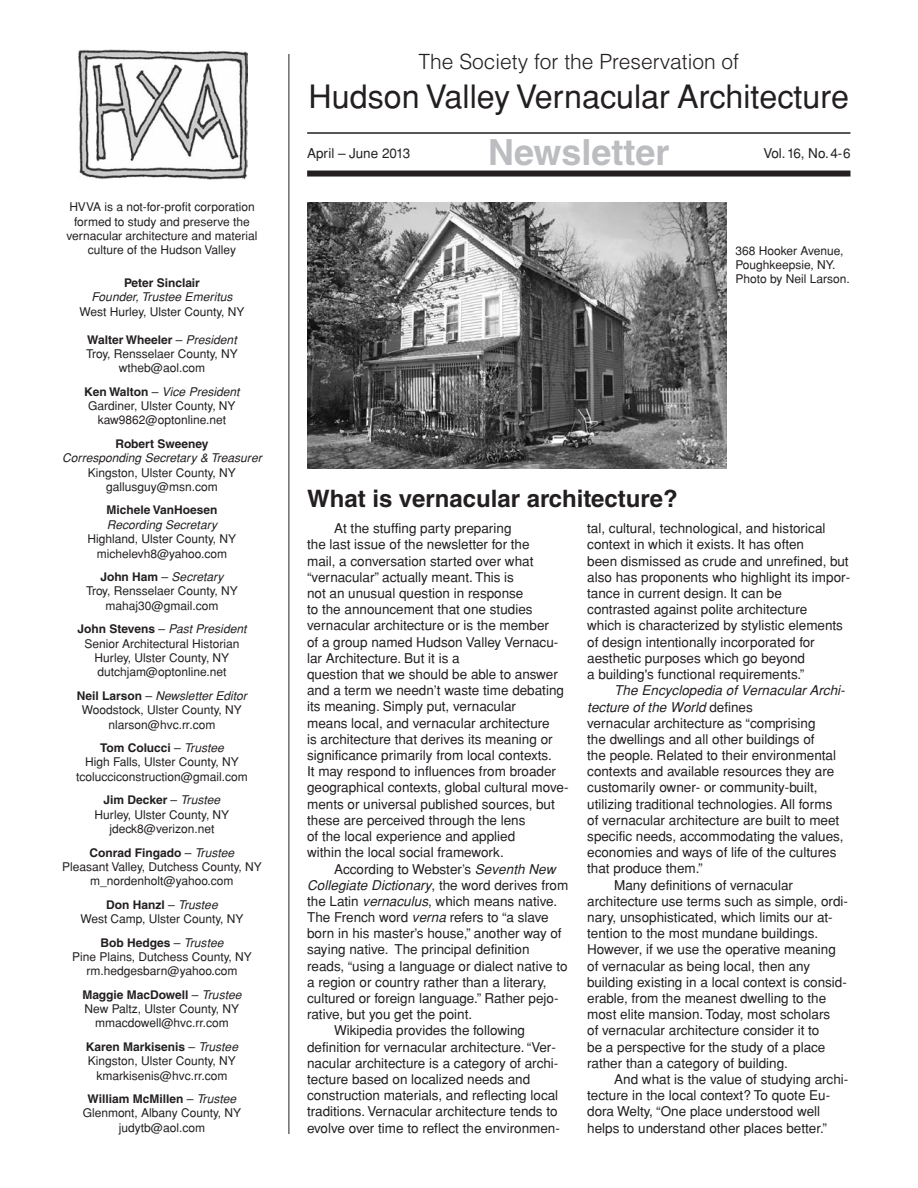
<style>
.page{position:relative;width:918px;height:1188px;background:#fff}
.page>*{position:absolute;margin:0;border:0;box-sizing:border-box;transform-origin:0 0}
.t1{font:700 36px "Helvetica";color:#bcbdc0}
.t2{font:32.25px "Helvetica";color:#231f20}
.t3{font:700 24px "Helvetica";color:#231f20}
.t4{font:300 21px "Helvetica";color:#231f20}
.t5{font:13.5px/16.2px "Helvetica";color:#231f20}
.t6{font:italic 13.5px "Helvetica";letter-spacing:.005em;color:#231f20}
.t7{font:12px/14.4px "Helvetica";color:#231f20;text-align:center}
.t8{font:italic 12px "Helvetica";letter-spacing:.005em;color:#231f20}
.t9{font:700 12px "Helvetica";color:#231f20}
.s1{font-weight:700}
.s2{font-style:italic}
.s3{font-style:normal}
</style>
<div class="page">
<img style="left:79px;top:50px;width:168px;height:129px">
<div style="left:307px;top:171px;width:544px;height:6px;background:#231f20"></div>
<hr style="left:307px;top:132px;width:544px;height:2px;background:#231f20">
<hr style="left:289px;top:54px;width:1px;height:1080px;background:#231f20">
<img style="left:307px;top:202px;width:420px;height:266px">
<p class="t7" style="left:66px;top:200px;width:193px">HVVA is a not-for-profit corporation formed to study and preserve the vernacular architecture and material culture of the Hudson Valley</p>
<p class="t9" style="left:124px;top:278px;width:77px">Peter Sinclair</p>
<p class="t8" style="left:92px;top:290px;width:142px">Founder, Trustee Emeritus</p>
<p class="t7" style="left:79px;top:304px;width:166px">West Hurley, Ulster County, NY</p>
<p class="t7" style="left:86px;top:332px;width:153px"><span class="s1">Walter Wheeler</span> – <span class="s2">President<br></span>Troy, Rensselaer County, NY wtheb@aol.com</p>
<p class="t7" style="left:84px;top:384px;width:157px"><span class="s1">Ken Walton</span> – <span class="s2">Vice President<br></span>Gardiner, Ulster County, NY kaw9862@optonline.net</p>
<p class="t9" style="left:115px;top:439px;width:95px">Robert Sweeney</p>
<p class="t8" style="left:62px;top:451px;width:201px">Corresponding Secretary &amp; Treasurer</p>
<p class="t7" style="left:88px;top:465px;width:149px">Kingston, Ulster County, NY gallusguy@msn.com</p>
<p class="t9" style="left:107px;top:506px;width:112px">Michele VanHoesen</p>
<p class="t8" style="left:107px;top:518px;width:112px">Recording Secretary</p>
<p class="t7" style="left:88px;top:532px;width:150px">Highland, Ulster County, NY michelevh8@yahoo.com</p>
<p class="t7" style="left:86px;top:570px;width:153px"><span class="s1">John Ham</span> – <span class="s2">Secretary<br></span>Troy, Rensselaer County, NY mahaj30@gmail.com</p>
<p class="t7" style="left:77px;top:622px;width:170px"><span class="s1">John Stevens</span> – <span class="s2">Past President<br></span>Senior Architectural Historian<br>Hurley, Ulster County, NY dutchjam@optonline.net</p>
<p class="t7" style="left:77px;top:689px;width:171px"><span class="s1">Neil Larson</span> – <span class="s2">Newsletter Editor<br></span>Woodstock, Ulster County, NY nlarson@hvc.rr.com</p>
<p class="t7" style="left:76px;top:741px;width:173px"><span class="s1">Tom Colucci</span> – <span class="s2">Trustee<br></span>High Falls, Ulster County, NY tcolucciconstruction@gmail.com</p>
<p class="t7" style="left:95px;top:793px;width:136px"><span class="s1">Jim Decker</span> – <span class="s2">Trustee<br></span>Hurley, Ulster County, NY jdeck8@verizon.net</p>
<p class="t7" style="left:62px;top:845px;width:201px"><span class="s1">Conrad Fingado</span> – <span class="s2">Trustee<br></span>Pleasant Valley, Dutchess County, NY m_nordenholt@yahoo.com</p>
<p class="t7" style="left:80px;top:897px;width:165px"><span class="s1">Don Hanzl</span> – <span class="s2">Trustee<br></span>West Camp, Ulster County, NY</p>
<p class="t7" style="left:72px;top:935px;width:181px"><span class="s1">Bob Hedges</span> – <span class="s2">Trustee<br></span>Pine Plains, Dutchess County, NY rm.hedgesbarn@yahoo.com</p>
<p class="t7" style="left:82px;top:987px;width:161px"><span class="s1">Maggie MacDowell</span> – <span class="s2">Trustee<br></span>New Paltz, Ulster County, NY mmacdowell@hvc.rr.com</p>
<p class="t7" style="left:86px;top:1040px;width:154px"><span class="s1">Karen Markisenis</span> – <span class="s2">Trustee<br></span>Kingston, Ulster County, NY kmarkisenis@hvc.rr.com</p>
<p class="t7" style="left:83px;top:1092px;width:160px"><span class="s1">William McMillen</span> – <span class="s2">Trustee<br></span>Glenmont, Albany County, NY judytb@aol.com</p>
<h3 class="t4" style="left:419px;top:49px;width:322px">The Society for the Preservation of</h3>
<h2 class="t2" style="left:309px;top:78px;width:542px">Hudson Valley Vernacular Architecture</h2>
<h1 class="t1" style="left:488px;top:139px;width:183px">Newsletter</h1>
<p class="t5" style="left:307px;top:145px;width:105px">April – June 2013</p>
<p class="t5" style="left:763px;top:145px;width:89px">Vol.16, No.4-6</p>
<p class="t7" style="left:736px;top:243px;width:116px;text-align:left">368 Hooker Avenue,<br>Poughkeepsie, NY.<br>Photo by Neil Larson.</p>
<h3 class="t3" style="left:307px;top:490px;width:372px">What is vernacular architecture?</h3>
<p class="t5" style="left:307px;top:520px;width:263px;text-indent:27px">At the stuffing party preparing<br>the last issue of the newsletter for the<br>mail, a conversation started over what “vernacular” actually meant. This is<br>not an unusual question in response<br>to the announcement that one studies vernacular architecture or is the member<br>of a group named Hudson Valley Vernacu&shy;lar Architecture. But it is a<br>question that we should be able to answer and a term we needn’t waste time debating its meaning. Simply put, vernacular<br>means local, and vernacular architecture<br>is architecture that derives its meaning or significance primarily from local contexts.<br>It may respond to influences from broader geographical contexts, global cultural move&shy;ments or universal published sources, but these are perceived through the lens<br>of the local experience and applied<br>within the local social framework.</p>
<p class="t5" style="left:334px;top:861px;width:223px">According to Webster’s <span class="s2">Seventh New</span></p>
<p class="t6" style="left:307px;top:877px;width:263px">Collegiate Dictionary<span class="s3">, the word derives from</span></p>
<p class="t5" style="left:307px;top:893px;width:252px">the Latin <span class="s2">vernaculus</span>, which means native.</p>
<p class="t5" style="left:307px;top:909px;width:243px">The French word <span class="s2">verna</span> refers to “a slave</p>
<p class="t5" style="left:307px;top:925px;width:256px">born in his master’s house,” another way of</p>
<p class="t5" style="left:307px;top:942px;width:224px">saying native. The principal definition</p>
<p class="t5" style="left:307px;top:958px;width:262px">reads, “using a language or dialect native to</p>
<p class="t5" style="left:307px;top:974px;width:241px">a region or country rather than a literary,</p>
<p class="t5" style="left:307px;top:990px;width:253px">cultured or foreign language.” Rather pejo-</p>
<p class="t5" style="left:307px;top:1006px;width:167px">rative, but you get the point.</p>
<p class="t5" style="left:334px;top:1023px;width:192px">Wikipedia provides the following</p>
<p class="t5" style="left:307px;top:1039px;width:250px">definition for vernacular architecture. “Ver-</p>
<p class="t5" style="left:307px;top:1055px;width:253px">nacular architecture is a category of archi-</p>
<p class="t5" style="left:307px;top:1071px;width:225px">tecture based on localized needs and</p>
<p class="t5" style="left:307px;top:1087px;width:253px">construction materials, and reflecting local</p>
<p class="t5" style="left:307px;top:1104px;width:252px">traditions. Vernacular architecture tends to</p>
<p class="t5" style="left:307px;top:1120px;width:254px">evolve over time to reflect the environmen-</p>
<p class="t5" style="left:587px;top:520px;width:264px">tal, cultural, technological, and historical context in which it exists. It has often<br>been dismissed as crude and unrefined, but also has proponents who highlight its impor&shy;tance in current design. It can be<br>contrasted against polite architecture<br>which is characterized by stylistic elements of design intentionally incorporated for aesthetic purposes which go beyond<br>a building's functional requirements.”</p>
<p class="t6" style="left:614px;top:683px;width:231px">The Encyclopedia of Vernacular Archi-</p>
<p class="t6" style="left:587px;top:699px;width:167px">tecture of the World <span class="s3">defines</span></p>
<p class="t5" style="left:587px;top:715px;width:230px">vernacular architecture as “comprising</p>
<p class="t5" style="left:587px;top:731px;width:229px">the dwellings and all other buildings of</p>
<p class="t5" style="left:587px;top:747px;width:250px">the people. Related to their environmental</p>
<p class="t5" style="left:587px;top:763px;width:249px">contexts and available resources they are</p>
<p class="t5" style="left:587px;top:780px;width:232px">customarily owner- or community-built,</p>
<p class="t5" style="left:587px;top:796px;width:247px">utilizing traditional technologies. All forms</p>
<p class="t5" style="left:587px;top:812px;width:254px">of vernacular architecture are built to meet</p>
<p class="t5" style="left:587px;top:828px;width:258px">specific needs, accommodating the values,</p>
<p class="t5" style="left:587px;top:844px;width:251px">economies and ways of life of the cultures</p>
<p class="t5" style="left:587px;top:861px;width:117px">that produce them.”</p>
<p class="t5" style="left:614px;top:877px;width:180px">Many definitions of vernacular</p>
<p class="t5" style="left:587px;top:893px;width:262px">architecture use terms such as simple, ordi-</p>
<p class="t5" style="left:587px;top:909px;width:247px">nary, unsophisticated, which limits our at-</p>
<p class="t5" style="left:587px;top:925px;width:232px">tention to the most mundane buildings.</p>
<p class="t5" style="left:587px;top:942px;width:250px">However, if we use the operative meaning</p>
<p class="t5" style="left:587px;top:958px;width:225px">of vernacular as being local, then any</p>
<p class="t5" style="left:587px;top:974px;width:261px">building existing in a local context is consid-</p>
<p class="t5" style="left:587px;top:990px;width:240px">erable, from the meanest dwelling to the</p>
<p class="t5" style="left:587px;top:1006px;width:245px">most elite mansion. Today, most scholars</p>
<p class="t5" style="left:587px;top:1023px;width:234px">of vernacular architecture consider it to</p>
<p class="t5" style="left:587px;top:1039px;width:240px">be a perspective for the study of a place</p>
<p class="t5" style="left:587px;top:1055px;width:202px">rather than a category of building.</p>
<p class="t5" style="left:614px;top:1071px;width:236px">And what is the value of studying archi-</p>
<p class="t5" style="left:587px;top:1087px;width:244px">tecture in the local context? To quote Eu-</p>
<p class="t5" style="left:587px;top:1104px;width:234px">dora Welty, “One place understood well</p>
<p class="t5" style="left:587px;top:1120px;width:241px">helps to understand other places better.”</p>
</div>
